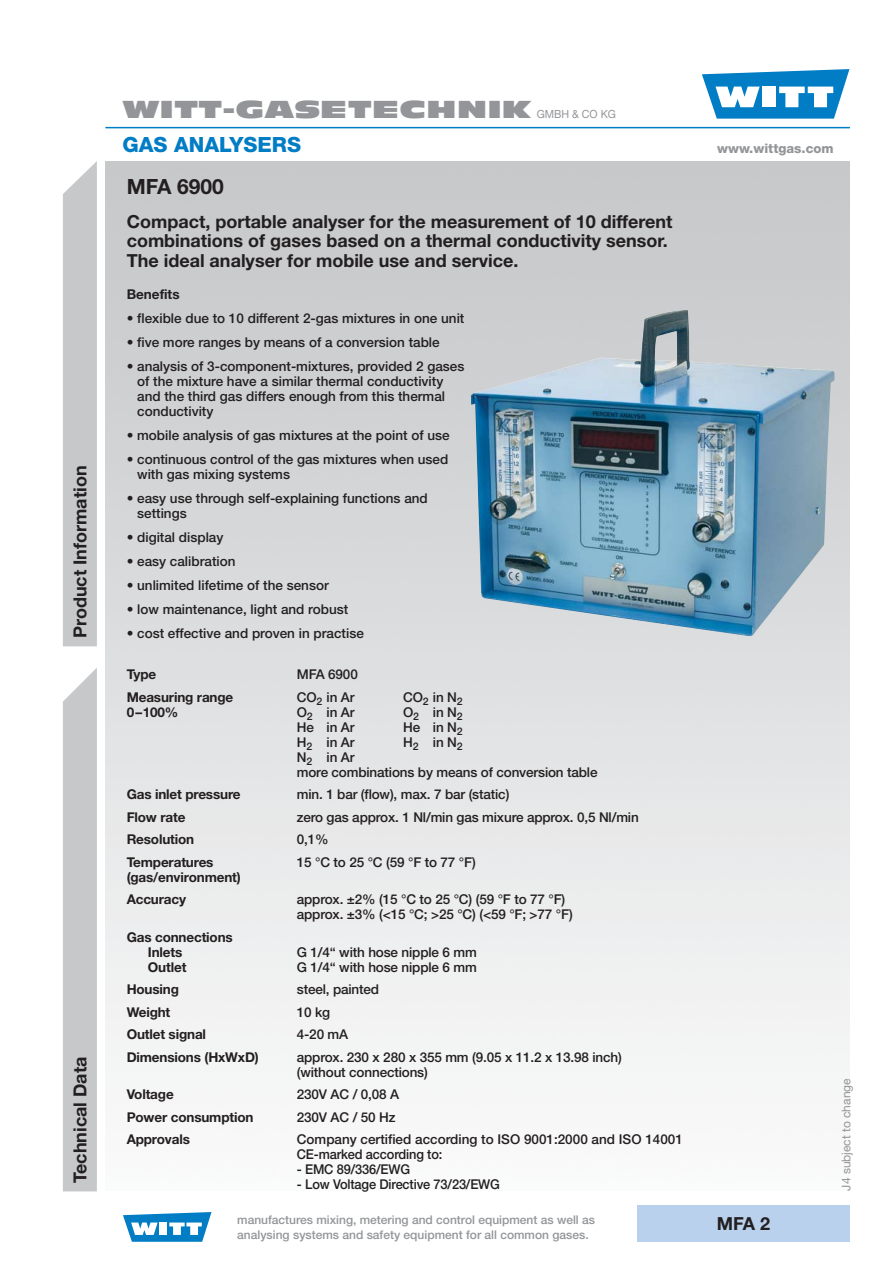
<style>
.page{position:relative;width:893px;height:1263px;background:#fff}
.page>*{position:absolute;margin:0;border:0;box-sizing:border-box;transform-origin:0 0}
.t1{font:24px "Antique Olive Nord";color:#939598;scale:1.2 1}
.t2{font:800 21px "Helvetica Neue";color:#007dc5}
.t3{font:700 21px "Helvetica Neue";color:#231f20}
.t4{font:700 18px/19.5px "Helvetica Neue";color:#231f20}
.t5{font:500 13.5px/15px "Helvetica Neue";color:#231f20}
.t6{font:700 13.5px/22.5px "Helvetica Neue";letter-spacing:-.01em;color:#231f20}
.t7{font:500 13.5px "Helvetica Neue";color:#231f20;scale:.95 1}
.t8{font:800 13.2px "Helvetica Neue";color:#939598}
.t9{font:500 12px/15px "Helvetica Neue";color:#939598}
.t10{font:12px "Helvetica Neue";color:#939598}
.s1{font-family:"Helvetica Neue";font-size:11.25px}
.s2{font-weight:700}
</style>
<div class="page">
<div style="left:63px;top:161px;width:34px;height:485px;background:#c6c8ca"></div>
<div style="left:637px;top:1206px;width:212px;height:36px;background:#bad1ed"></div>
<svg style="left:702px;top:69px;width:147px;height:50px"></svg>
<hr style="left:105px;top:127px;width:744px;height:1px;background:#007dc5">
<svg style="left:123px;top:1212px;width:88px;height:30px"></svg>
<div style="left:63px;top:668px;width:34px;height:523px;background:#c6c8ca"></div>
<img style="left:471px;top:310px;width:363px;height:326px">
<h3 class="t4" style="left:72px;top:638px;width:174px;rotate:-90deg">Product Information</h3>
<h3 class="t4" style="left:72px;top:1183px;width:128px;rotate:-90deg">Technical Data</h3>
<h1 class="t1" style="left:122px;top:100px;width:413px">WITT-GASETECHNIK <span class="s1">GMBH &amp; CO KG</span></h1>
<h2 class="t2" style="left:122px;top:137px;width:180px">GAS ANALYSERS</h2>
<h2 class="t3" style="left:127px;top:179px;width:99px">MFA 6900</h2>
<h3 class="t4" style="left:127px;top:213px;width:547px">Compact, portable analyser for the measurement of 10 different combinations of gases based on a thermal conductivity sensor.<br>The ideal analyser for mobile use and service.</h3>
<p class="t6" style="left:127px;top:284px;width:54px">Benefits</p>
<p class="t5" style="left:127px;top:312px;width:339px"><span class="s2">•</span> flexible due to 10 different 2-gas mixtures in one unit</p>
<p class="t5" style="left:127px;top:336px;width:314px"><span class="s2">•</span> five more ranges by means of a conversion table</p>
<p class="t5" style="left:137px;top:360px;width:329px;text-indent:-11px"><span class="s2">•</span> analysis of 3-component-mixtures, provided 2 gases of the mixture have a similar thermal conductivity and the third gas differs enough from this thermal conductivity</p>
<p class="t5" style="left:127px;top:429px;width:324px"><span class="s2">•</span> mobile analysis of gas mixtures at the point of use</p>
<p class="t5" style="left:137px;top:453px;width:313px;text-indent:-11px"><span class="s2">•</span> continuous control of the gas mixtures when used with gas mixing systems</p>
<p class="t5" style="left:137px;top:492px;width:292px;text-indent:-11px"><span class="s2">•</span> easy use through self-explaining functions and settings</p>
<p class="t5" style="left:127px;top:531px;width:98px"><span class="s2">•</span> digital display</p>
<p class="t5" style="left:127px;top:555px;width:110px"><span class="s2">•</span> easy calibration</p>
<p class="t5" style="left:127px;top:579px;width:204px"><span class="s2">•</span> unlimited lifetime of the sensor</p>
<p class="t5" style="left:127px;top:603px;width:223px"><span class="s2">•</span> low maintenance, light and robust</p>
<p class="t5" style="left:127px;top:627px;width:239px">• cost effective and proven in practise</p>
<p class="t6" style="left:127px;top:665px;width:31px">Type</p>
<p class="t5" style="left:297px;top:668px;width:62px">MFA 6900</p>
<p class="t6" style="left:127px;top:687px;width:108px">Measuring range</p>
<p class="t5" style="left:297px;top:691px;width:59px">CO<sub>2</sub> in Ar</p>
<p class="t5" style="left:403px;top:691px;width:61px">CO<sub>2</sub> in N<sub>2</sub></p>
<p class="t6" style="left:127px;top:702px;width:53px">0–100%</p>
<p class="t5" style="left:297px;top:706px;width:59px">O<sub>2</sub> in Ar</p>
<p class="t5" style="left:403px;top:706px;width:61px">O<sub>2</sub> in N<sub>2</sub></p>
<p class="t5" style="left:297px;top:721px;width:59px">He in Ar</p>
<p class="t5" style="left:403px;top:721px;width:61px">He in N<sub>2</sub></p>
<p class="t5" style="left:297px;top:736px;width:59px">H<sub>2</sub> in Ar</p>
<p class="t5" style="left:403px;top:736px;width:61px">H<sub>2</sub> in N<sub>2</sub></p>
<p class="t5" style="left:297px;top:751px;width:302px">N<sub>2</sub> in Ar<br>more combinations by means of conversion table</p>
<p class="t6" style="left:127px;top:785px;width:115px">Gas inlet pressure</p>
<p class="t5" style="left:297px;top:788px;width:214px">min. 1 bar (flow), max. 7 bar (static)</p>
<p class="t6" style="left:127px;top:807px;width:60px">Flow rate</p>
<p class="t5" style="left:297px;top:811px;width:343px">zero gas approx. 1 Nl/min gas mixure approx. 0,5 Nl/min</p>
<p class="t6" style="left:127px;top:830px;width:69px">Resolution</p>
<p class="t5" style="left:297px;top:833px;width:33px">0,1%</p>
<p class="t6" style="left:127px;top:852px;width:88px">Temperatures</p>
<p class="t5" style="left:297px;top:856px;width:180px">15 °C to 25 °C (59 °F to 77 °F)</p>
<p class="t6" style="left:127px;top:867px;width:116px">(gas/environment)<br>Accuracy</p>
<p class="t5" style="left:297px;top:893px;width:277px">approx. ±2% (15 °C to 25 °C) (59 °F to 77 °F) approx. ±3% (&lt;15 °C; &gt;25 °C) (&lt;59 °F; &gt;77 °F)</p>
<p class="t6" style="left:148px;top:931px;width:86px;line-height:15px;text-indent:-21px">Gas connections<br>Inlets</p>
<p class="t5" style="left:297px;top:946px;width:181px">G 1/4“ with hose nipple 6 mm</p>
<p class="t6" style="left:148px;top:957px;width:40px">Outlet</p>
<p class="t5" style="left:297px;top:961px;width:181px">G 1/4“ with hose nipple 6 mm</p>
<p class="t6" style="left:127px;top:980px;width:54px">Housing</p>
<p class="t5" style="left:297px;top:983px;width:84px">steel, painted</p>
<p class="t6" style="left:127px;top:1002px;width:45px">Weight</p>
<p class="t5" style="left:297px;top:1006px;width:35px">10 kg</p>
<p class="t6" style="left:127px;top:1025px;width:81px">Outlet signal</p>
<p class="t5" style="left:297px;top:1028px;width:53px">4-20 mA</p>
<p class="t6" style="left:127px;top:1047px;width:134px">Dimensions (HxWxD)</p>
<p class="t5" style="left:297px;top:1051px;width:326px">approx. 230 x 280 x 355 mm (9.05 x 11.2 x 13.98 inch) (without connections)</p>
<p class="t6" style="left:127px;top:1085px;width:49px">Voltage</p>
<p class="t5" style="left:297px;top:1088px;width:104px">230V AC / 0,08 A</p>
<p class="t6" style="left:127px;top:1107px;width:128px">Power consumption</p>
<p class="t5" style="left:297px;top:1111px;width:100px">230V AC / 50 Hz</p>
<p class="t6" style="left:127px;top:1130px;width:65px">Approvals</p>
<p class="t5" style="left:297px;top:1133px;width:387px">Company certified according to ISO 9001:2000 and ISO 14001<br>CE-marked according to:</p>
<p class="t7" style="left:297px;top:1165px;width:121px">- EMC 89/336/EWG</p>
<p class="t7" style="left:297px;top:1180px;width:215px">- Low Voltage Directive 73/23/EWG</p>
<p class="t9" style="left:237px;top:1213px;width:359px">manufactures mixing, metering and control equipment as well as analysing systems and safety equipment for all common gases.</p>
<p class="t8" style="left:717px;top:144px;width:118px">www.wittgas.com</p>
<h3 class="t4" style="left:716px;top:1216px;width:55px">MFA 2</h3>
<p class="t10" style="left:841px;top:1191px;width:114px;rotate:-90deg">J4 subject to change</p>
</div>
